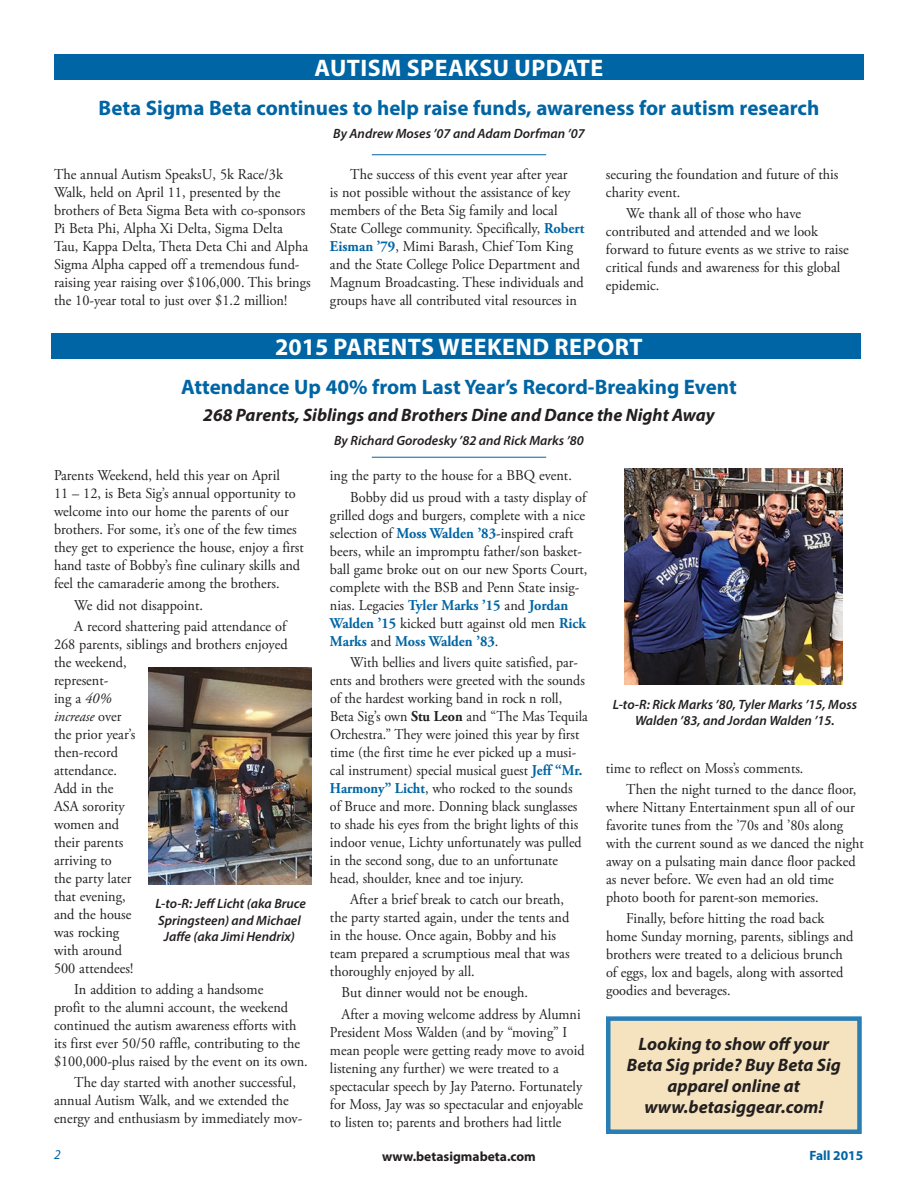
<style>
.page{position:relative;width:918px;height:1188px;background:#fff}
.page>*{position:absolute;margin:0;border:0;box-sizing:border-box;transform-origin:0 0}
.t1{font:700 24px "Myriad Pro";letter-spacing:.02em;color:#fff}
.t2{font:700 21px "Myriad Pro";color:#0065a4}
.t3{font:italic 700 18px/21px "Myriad Pro";color:#231f20;text-align:center}
.t4{font:15px/18px "Adobe Garamond Pro";color:#231f20;scale:.95 1}
.t5{font:15px/18px "Adobe Garamond Pro";color:#231f20;scale:.93 1}
.t6{font:15px/18px "Adobe Garamond Pro";color:#231f20;scale:.94 1}
.t7{font:italic 600 13.5px/16.5px "Myriad Pro";color:#231f20;text-align:center}
.t8{font:700 13.5px "Myriad Pro";color:#231f20}
.t9{font:700 13.5px "Myriad Pro";color:#0065a4}
.t10{font:italic 13.5px "Myriad Pro";color:#0065a4}
.s1{font-weight:700;color:#0065a4}
.s2{font-style:italic}
.s3{font-weight:700}
</style>
<div class="page">
<div style="left:51px;top:334px;width:810px;height:25px;background:#0065a4"></div>
<div style="left:54px;top:54px;width:810px;height:26px;background:#0065a4"></div>
<div style="left:606px;top:1016px;width:256px;height:118px;background:#f4e3be;border:4px solid #2a7eb6"></div>
<hr style="left:372px;top:457px;width:174px;height:1px;background:#0065a4">
<hr style="left:372px;top:154px;width:174px;height:1px;background:#0065a4">
<img style="left:624px;top:469px;width:219px;height:215px">
<img style="left:149px;top:667px;width:163px;height:218px">
<h1 class="t1" style="left:315px;top:52px;width:290px">AUTISM SPEAKSU UPDATE</h1>
<h2 class="t2" style="left:99px;top:94px;width:722px">Beta Sigma Beta continues to help raise funds, awareness for autism research</h2>
<p class="t7" style="left:333px;top:125px;width:253px">By Andrew Moses ’07 and Adam Dorfman ’07</p>
<p class="t4" style="left:54px;top:165px;width:272px">The annual Autism SpeaksU, 5k Race/3k Walk, held on April 11, presented by the brothers of Beta Sigma Beta with co-sponsors Pi Beta Phi, Alpha Xi Delta, Sigma Delta Tau, Kappa Delta, Theta Deta Chi and Alpha Sigma Alpha capped off a tremendous fund&shy;raising year raising over $106,000. This brings the 10-year total to just over $1.2 million!</p>
<p class="t4" style="left:330px;top:165px;width:269px;text-indent:20px">The success of this event year after year<br>is not possible without the assistance of key members of the Beta Sig family and local State College community. Specifically, <span class="s1">Robert Eisman ’79</span>, Mimi Barash, Chief Tom King and the State College Police Department and Magnum Broadcasting. These individuals and groups have all contributed vital resources in</p>
<p class="t4" style="left:606px;top:165px;width:246px">securing the foundation and future of this charity event.</p>
<p class="t4" style="left:606px;top:205px;width:257px;text-indent:20px">We thank all of those who have contributed and attended and we look forward to future events as we strive to raise critical funds and awareness for this global epidemic.</p>
<h1 class="t1" style="left:275px;top:331px;width:369px">2015 PARENTS WEEKEND REPORT</h1>
<h2 class="t2" style="left:181px;top:373px;width:557px">Attendance Up 40% from Last Year’s Record-Breaking Event</h2>
<p class="t3" style="left:203px;top:404px;width:513px">268 Parents, Siblings and Brothers Dine and Dance the Night Away</p>
<p class="t7" style="left:334px;top:432px;width:251px">By Richard Gorodesky ’82 and Rick Marks ’80</p>
<p class="t4" style="left:54px;top:467px;width:265px">Parents Weekend, held this year on April<br>11 – 12, is Beta Sig’s annual opportunity to welcome into our home the parents of our brothers. For some, it’s one of the few times they get to experience the house, enjoy a first hand taste of Bobby’s fine culinary skills and feel the camaraderie among the brothers.</p>
<p class="t4" style="left:74px;top:595px;width:225px;line-height:21.3px">We did not disappoint.<br>A record shattering paid attendance of</p>
<p class="t4" style="left:54px;top:636px;width:247px">268 parents, siblings and brothers enjoyed the weekend,<br>represent-<br>ing a <span class="s2">40%<br>increase</span> over<br>the prior year’s<br>then-record<br>attendance.<br>Add in the<br>ASA sorority<br>women and<br>their parents<br>arriving to<br>the party later<br>that evening,<br>and the house<br>was rocking<br>with around<br>500 attendees!</p>
<p class="t4" style="left:54px;top:981px;width:269px;text-indent:20px">In addition to adding a handsome<br>profit to the alumni account, the weekend continued the autism awareness efforts with its first ever 50/50 raffle, contributing to the $100,000-plus raised by the event on its own.</p>
<p class="t4" style="left:54px;top:1074px;width:263px;text-indent:20px">The day started with another successful, annual Autism Walk, and we extended the energy and enthusiasm by immediately mov-</p>
<p class="t7" style="left:155px;top:895px;width:152px">L-to-R: Jeff Licht (aka Bruce<br>Springsteen) and Michael<br>Jaffe (aka Jimi Hendrix)</p>
<p class="t4" style="left:350px;top:466px;width:250px;line-height:21.3px;text-indent:-20px">ing the party to the house for a BBQ event.<br>Bobby did us proud with a tasty display of</p>
<p class="t4" style="left:330px;top:506px;width:273px">grilled dogs and burgers, complete with a nice selection of <span class="s1">Moss Walden ’83</span>-inspired craft beers, while an impromptu father/son basket&shy;ball game broke out on our new Sports Court, complete with the BSB and Penn State insig&shy;nias. Legacies <span class="s1">Tyler Marks ’15</span> and <span class="s1">Jordan Walden ’15</span> kicked butt against old men <span class="s1">Rick Marks</span> and <span class="s1">Moss Walden ’83</span>.</p>
<p class="t5" style="left:330px;top:654px;width:279px;text-indent:20px">With bellies and livers quite satisfied, par&shy;ents and brothers were greeted with the sounds of the hardest working band in rock n roll, Beta Sig’s own <span class="s3">Stu Leon</span> and “The Mas Tequila Orchestra.” They were joined this year by first time (the first time he ever picked up a musi&shy;cal instrument) special musical guest <span class="s1">Jeff “Mr.<br>Harmony” Licht</span>, who rocked to the sounds<br>of Bruce and more. Donning black sunglasses to shade his eyes from the bright lights of this indoor venue, Lichty unfortunately was pulled in the second song, due to an unfortunate head, shoulder, knee and toe injury.</p>
<p class="t4" style="left:330px;top:891px;width:254px;text-indent:20px">After a brief break to catch our breath, the party started again, under the tents and in the house. Once again, Bobby and his team prepared a scrumptious meal that was thoroughly enjoyed by all.</p>
<p class="t4" style="left:342px;top:982px;width:253px;line-height:21.3px">But dinner would not be enough.<br>After a moving welcome address by Alumni</p>
<p class="t6" style="left:330px;top:1023px;width:272px">President Moss Walden (and by “moving” I mean people were getting ready move to avoid listening any further) we were treated to a spectacular speech by Jay Paterno. Fortunately for Moss, Jay was so spectacular and enjoyable to listen to; parents and brothers had little</p>
<p class="t7" style="left:613px;top:696px;width:246px">L-to-R: Rick Marks ’80, Tyler Marks ’15, Moss<br>Walden ’83, and Jordan Walden ’15.</p>
<p class="t6" style="left:626px;top:758px;width:246px;line-height:21.3px;text-indent:-20px">time to reflect on Moss’s comments.<br>Then the night turned to the dance floor,</p>
<p class="t4" style="left:606px;top:799px;width:273px">where Nittany Entertainment spun all of our favorite tunes from the ’70s and ’80s along with the current sound as we danced the night away on a pulsating main dance floor packed as never before. We even had an old time photo booth for parent-son memories.</p>
<p class="t4" style="left:606px;top:910px;width:262px;text-indent:20px">Finally, before hitting the road back home Sunday morning, parents, siblings and brothers were treated to a delicious brunch of eggs, lox and bagels, along with assorted goodies and beverages.</p>
<p class="t3" style="left:627px;top:1033px;width:216px">Looking to show off your<br>Beta Sig pride? Buy Beta Sig apparel online at www.betasiggear.com!</p>
<p class="t10" style="left:54px;top:1146px;width:8px">2</p>
<p class="t8" style="left:382px;top:1147px;width:155px">www.betasigmabeta.com</p>
<p class="t9" style="left:809px;top:1147px;width:55px">Fall 2015</p>
</div>
